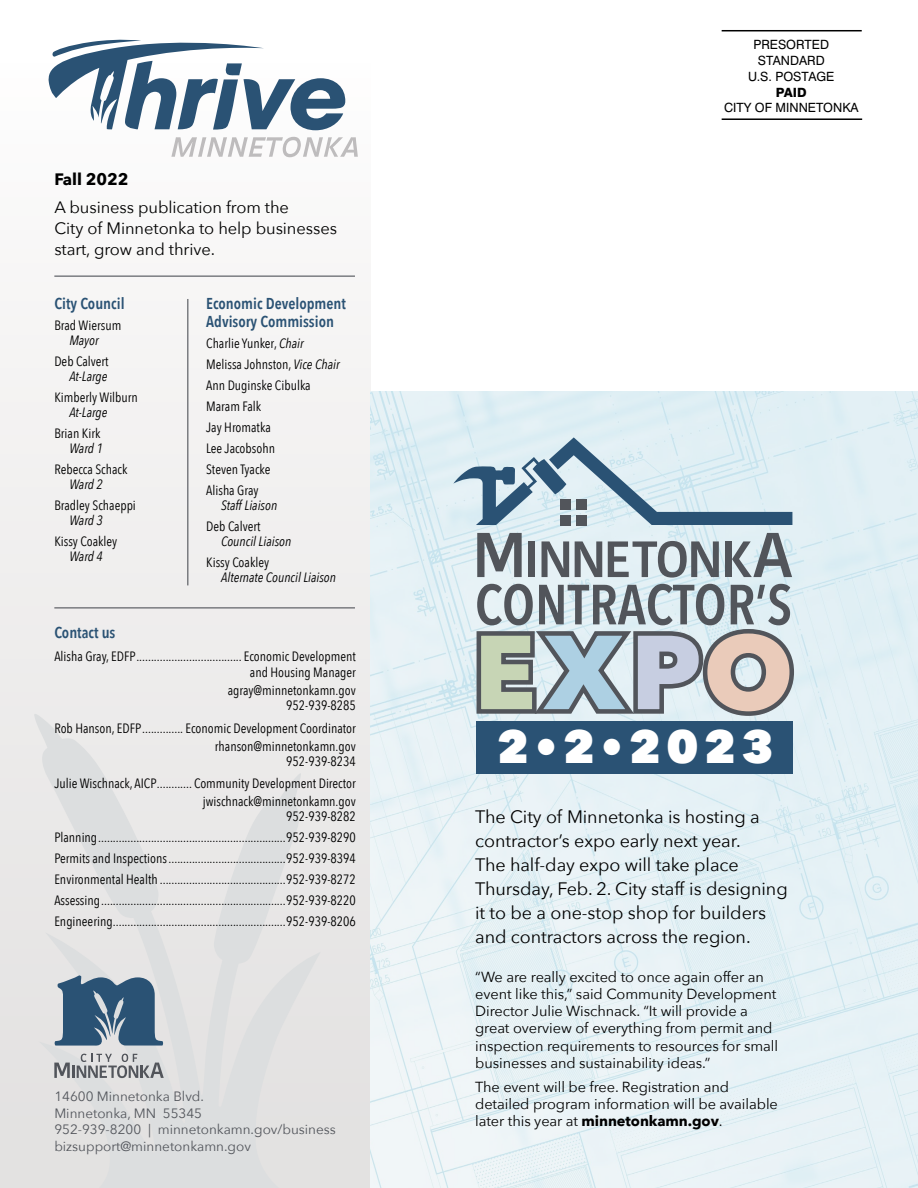
<style>
.page{position:relative;width:918px;height:1188px;background:#fff}
.page>*{position:absolute;margin:0;border:0;box-sizing:border-box;transform-origin:0 0}
.t1{font:800 45.75px "Avenir Next";color:#fff}
.t2{font:18px/24px "Avenir Next";letter-spacing:-.005em;color:#000}
.t3{font:16.5px/21px "Avenir Next";letter-spacing:-.005em;color:#000}
.t4{font:700 16.5px "Avenir Next";letter-spacing:-.005em;color:#000}
.t5{font:600 15.75px/18px "Avenir Next Condensed";color:#2a5274}
.t6{font:14.55px/17.2px "Avenir Next";letter-spacing:-.005em;color:#000}
.t7{font:13.5px/21px "Avenir Next Condensed";color:#000;text-align:right}
.t8{font:13.5px/16.5px "Avenir Next";color:#52555b}
.t9{font:italic 13.5px "Avenir Next Condensed";color:#000}
.t10{font:12.75px/15.8px "Swiss 721 BT";color:#000;text-align:center}
.t11{font:800 12.75px "Swiss 721 BT";color:#000}
.s1{font-style:italic}
.s2{font-weight:700}
</style>
<div class="page">
<div style="left:0;top:0;width:370px;height:1188px;background:linear-gradient(to bottom,#fefefd,#e1dfdf)"></div>
<svg style="left:34px;top:714px;width:287px;height:474px;background:#e3e3e3"></svg>
<hr style="left:54px;top:607px;width:301px;height:1px;background:#52555b">
<hr style="left:722px;top:30px;width:140px;height:1px;background:#000">
<hr style="left:722px;top:118px;width:140px;height:2px;background:#000">
<svg style="left:47px;top:36px;width:299px;height:94px"></svg>
<svg style="left:171px;top:137px;width:187px;height:20px"></svg>
<svg style="left:54px;top:1054px;width:110px;height:24px;background:#b2b3b6"></svg>
<svg style="left:55px;top:975px;width:108px;height:71px;background:#5e7a93"></svg>
<hr style="left:54px;top:276px;width:301px;height:1px;background:#52555b">
<hr style="left:187px;top:299px;width:1px;height:286px;background:#52555b">
<img style="left:370px;top:391px;width:548px;height:797px">
<svg style="left:453px;top:437px;width:339px;height:88px;background:#b7cbd7"></svg>
<div style="left:476px;top:721px;width:316px;height:53px;background:#2a5274"></div>
<svg style="left:474px;top:584px;width:323px;height:134px;background:#b1b9bc"></svg>
<svg style="left:477px;top:533px;width:45px;height:44px;background:#8c9399"></svg>
<div style="left:528px;top:541px;width:7px;height:36px;background:#52555b"></div>
<svg style="left:542px;top:541px;width:27px;height:36px"></svg>
<svg style="left:575px;top:541px;width:27px;height:36px"></svg>
<svg style="left:608px;top:541px;width:111px;height:37px;background:#9ea7ad"></svg>
<div style="left:725px;top:541px;width:6px;height:36px;background:#52555b"></div>
<svg style="left:732px;top:533px;width:60px;height:44px;background:#a7b2b8"></svg>
<p class="t4" style="left:54px;top:165px;width:75px">Fall 2022</p>
<p class="t3" style="left:54px;top:196px;width:284px">A business publication from the<br>City of Minnetonka to help businesses start, grow and thrive.</p>
<p class="t5" style="left:54px;top:294px;width:72px">City Council</p>
<p class="t7" style="left:54px;top:314px;width:69px">Brad Wiersum</p>
<p class="t9" style="left:69px;top:332px;width:31px">Mayor</p>
<p class="t7" style="left:54px;top:350px;width:56px">Deb Calvert</p>
<p class="t9" style="left:69px;top:368px;width:40px">At-Large</p>
<p class="t7" style="left:54px;top:386px;width:85px">Kimberly Wilburn</p>
<p class="t9" style="left:69px;top:404px;width:40px">At-Large</p>
<p class="t7" style="left:54px;top:422px;width:48px">Brian Kirk</p>
<p class="t9" style="left:69px;top:440px;width:35px">Ward 1</p>
<p class="t7" style="left:54px;top:458px;width:75px">Rebecca Schack</p>
<p class="t9" style="left:69px;top:476px;width:35px">Ward 2</p>
<p class="t7" style="left:54px;top:494px;width:83px">Bradley Schaeppi</p>
<p class="t9" style="left:69px;top:512px;width:35px">Ward 3</p>
<p class="t7" style="left:54px;top:530px;width:64px">Kissy Coakley</p>
<p class="t9" style="left:69px;top:548px;width:35px">Ward 4</p>
<p class="t5" style="left:206px;top:294px;width:141px">Economic Development<br>Advisory Commission</p>
<p class="t7" style="left:206px;top:332px;width:135px;text-align:left">Charlie Yunker, <span class="s1">Chair<br></span>Melissa Johnston, <span class="s1">Vice Chair<br></span>Ann Duginske Cibulka<br>Maram Falk<br>Jay Hromatka<br>Lee Jacobsohn<br>Steven Tyacke<br>Alisha Gray</p>
<p class="t9" style="left:221px;top:497px;width:58px">Staff Liaison</p>
<p class="t7" style="left:206px;top:515px;width:56px">Deb Calvert</p>
<p class="t9" style="left:221px;top:533px;width:72px">Council Liaison</p>
<p class="t7" style="left:206px;top:551px;width:64px">Kissy Coakley</p>
<p class="t9" style="left:221px;top:569px;width:116px">Alternate Council Liaison</p>
<p class="t5" style="left:54px;top:624px;width:63px">Contact us</p>
<p class="t7" style="left:54px;top:647px;width:303px;line-height:16.5px">Alisha Gray, EDFP.................................... Economic Development and Housing Manager</p>
<p class="t7" style="left:228px;top:683px;width:130px;line-height:15px">agray@minnetonkamn.gov<br>952-939-8285</p>
<p class="t7" style="left:54px;top:719px;width:303px;line-height:18px">Rob Hanson, EDFP.............. Economic Development Coordinator rhanson@minnetonkamn.gov</p>
<p class="t7" style="left:54px;top:749px;width:303px;line-height:22.5px">952-939-8234<br>Julie Wischnack, AICP............ Community Development Director</p>
<p class="t7" style="left:203px;top:794px;width:155px;line-height:15px">jwischnack@minnetonkamn.gov<br>952-939-8282</p>
<p class="t7" style="left:54px;top:827px;width:303px;text-align:justify">Planning................................................................952-939-8290<br>Permits and Inspections........................................952-939-8394<br>Environmental Health ...........................................952-939-8272<br>Assessing...............................................................952-939-8220<br>Engineering...........................................................952-939-8206</p>
<p class="t8" style="left:54px;top:1088px;width:283px">14600 Minnetonka Blvd.<br>Minnetonka, MN 55345<br>952-939-8200 | minnetonkamn.gov/business bizsupport@minnetonkamn.gov</p>
<p class="t10" style="left:748px;top:37px;width:88px">PRESORTED<br>STANDARD<br>U.S. POSTAGE</p>
<p class="t11" style="left:776px;top:84px;width:32px">PAID</p>
<p class="t10" style="left:724px;top:100px;width:136px">CITY OF MINNETONKA</p>
<h1 class="t1" style="left:497px;top:719px;width:278px">2•2•2023</h1>
<h2 class="t2" style="left:475px;top:804px;width:314px">The City of Minnetonka is hosting a contractor’s expo early next year.<br>The half-day expo will take place Thursday, Feb. 2. City staff is designing it to be a one-stop shop for builders and contractors across the region.</h2>
<p class="t6" style="left:475px;top:967px;width:304px">“We are really excited to once again offer an event like this,” said Community Development Director Julie Wischnack. “It will provide a great overview of everything from permit and inspection requirements to resources for small businesses and sustainability ideas.”</p>
<p class="t6" style="left:475px;top:1078px;width:304px">The event will be free. Registration and detailed program information will be available later this year at <span class="s2">minnetonkamn.gov</span>.</p>
</div>
